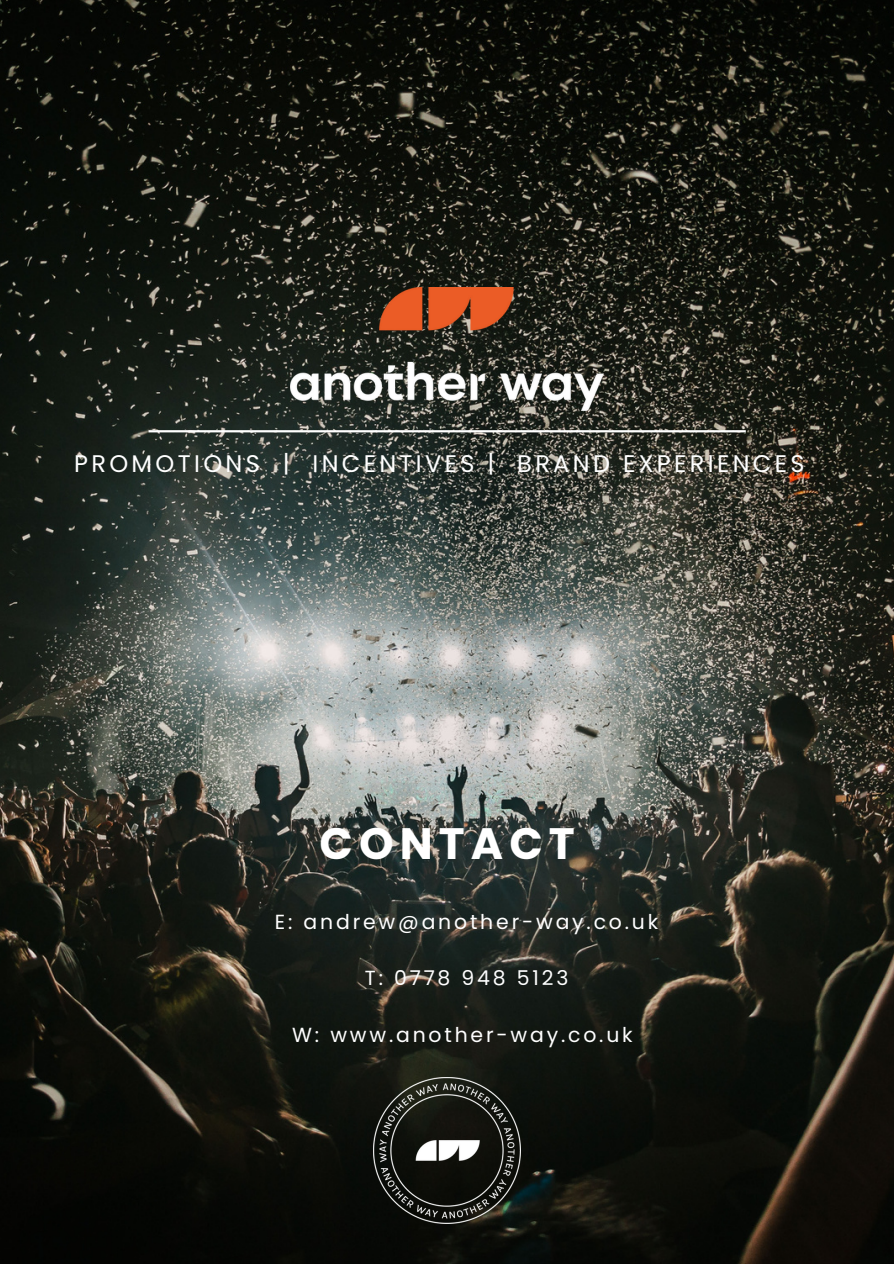
<style>
.page{position:relative;width:894px;height:1264px;background:#fff}
.page>*{position:absolute;margin:0;border:0;box-sizing:border-box;transform-origin:0 0}
.t1{font:700 43.95px "Poppins";letter-spacing:.14em;color:#fff}
.t2{font:24px "Poppins";letter-spacing:.14em;color:#fff}
.t3{font:20.4px "Poppins";letter-spacing:.14em;color:#fff}
</style>
<div class="page">
<img style="left:0;top:0;width:893px;height:1263px">
<hr style="left:148px;top:430px;width:597px;height:2px;background:#fff">
<img style="left:291px;top:288px;width:312px;height:122px">
<img style="left:374px;top:1077px;width:146px;height:146px">
<p class="t2" style="left:74px;top:447px;width:731px">PROMOTIONS | INCENTIVES | BRAND EXPERIENCES</p>
<h1 class="t1" style="left:319px;top:813px;width:257px">CONTACT</h1>
<p class="t3" style="left:275px;top:907px;width:385px">E: andrew@another-way.co.uk</p>
<p class="t3" style="left:365px;top:963px;width:205px">T: 0778 948 5123</p>
<p class="t3" style="left:292px;top:1020px;width:342px">W: www.another-way.co.uk</p>
</div>
